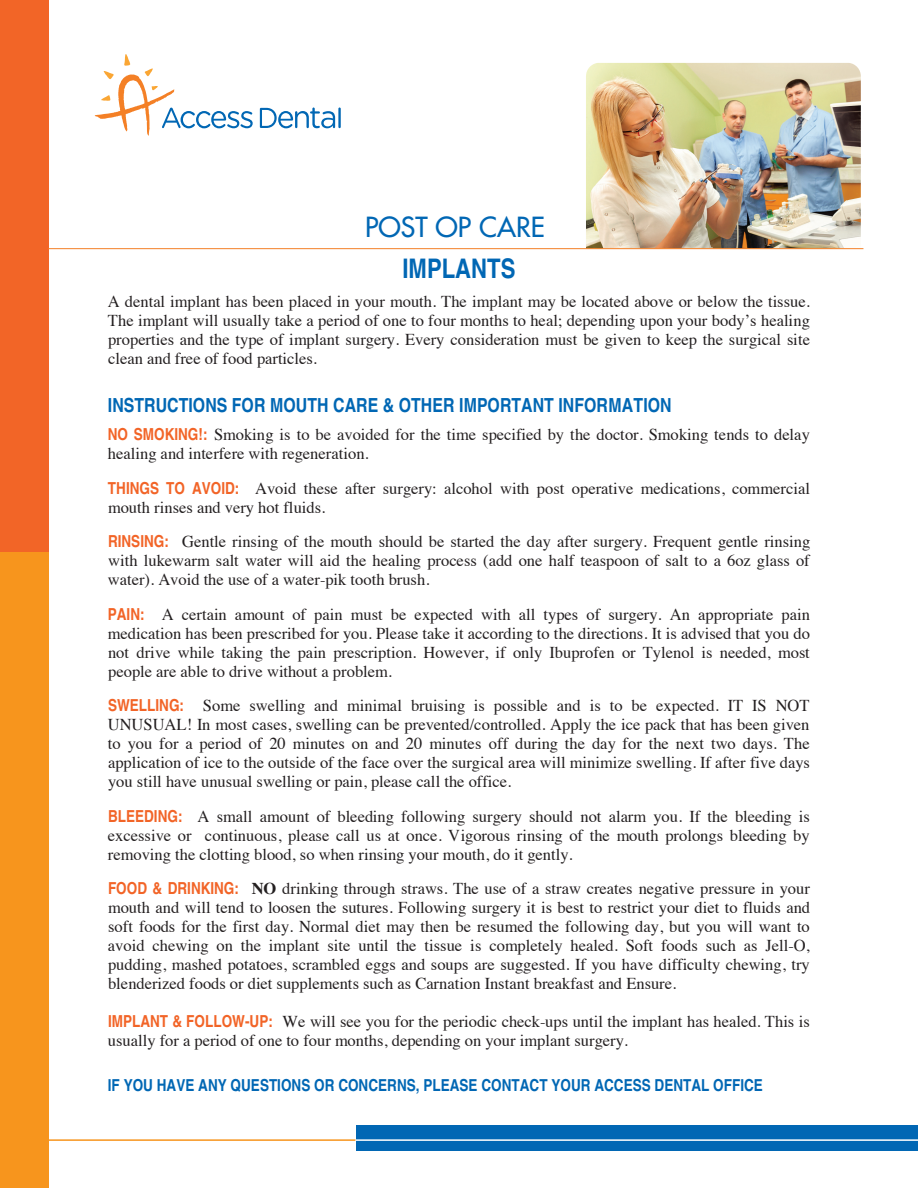
<style>
.page{position:relative;width:918px;height:1188px;background:#fff}
.page>*{position:absolute;margin:0;border:0;box-sizing:border-box;transform-origin:0 0}
.t1{font:27px "Futura";color:#0167b4}
.t2{font:700 condensed 27px "Helvetica";color:#0167b4}
.t3{font:700 condensed 19.5px "Helvetica";color:#0167b4}
.t4{font:16.5px/19px "Times";color:#231f20;text-align:justify}
.t5{font:700 condensed 16.5px "Helvetica";color:#0167b4}
.s1{font-family:"Helvetica";font-weight:700;font-stretch:condensed;color:#f26427}
.s2{font-weight:700}
</style>
<div class="page">
<img style="left:586px;top:63px;width:275px;height:185px">
<div style="left:0;top:0;width:48px;height:619px;background:#f26527"></div>
<div style="left:0;top:552px;width:48px;height:636px;background:#f7951d"></div>
<hr style="left:46px;top:1139px;width:343px;height:2px;background:#f7951d">
<div style="left:356px;top:1126px;width:562px;height:25px;background:#0167b4"></div>
<hr style="left:355px;top:1139px;width:563px;height:2px;background:#fff">
<svg style="left:260px;top:108px;width:75px;height:20px"></svg>
<hr style="left:338px;top:108px;width:3px;height:20px;background:#0167b4">
<svg style="left:95px;top:54px;width:158px;height:82px"></svg>
<hr style="left:48px;top:248px;width:815px;height:1px;background:#f48026">
<h1 class="t1" style="left:365px;top:210px;width:181px">POST OP CARE</h1>
<h1 class="t2" style="left:403px;top:252px;width:114px">IMPLANTS</h1>
<p class="t4" style="left:108px;top:290px;width:704px">A dental implant has been placed in your mouth. The implant may be located above or below the tissue.<br>The implant will usually take a period of one to four months to heal; depending upon your body’s healing properties and the type of implant surgery. Every consideration must be given to keep the surgical site clean and free of food particles.</p>
<p class="t3" style="left:108px;top:393px;width:565px">INSTRUCTIONS FOR MOUTH CARE &amp; OTHER IMPORTANT INFORMATION</p>
<p class="t4" style="left:108px;top:424px;width:704px"><span class="s1">NO SMOKING!:</span> Smoking is to be avoided for the time specified by the doctor. Smoking tends to delay healing and interfere with regeneration.</p>
<p class="t4" style="left:108px;top:477px;width:704px"><span class="s1">THINGS TO AVOID:</span> Avoid these after surgery: alcohol with post operative medications, commercial mouth rinses and very hot fluids.</p>
<p class="t4" style="left:108px;top:531px;width:704px"><span class="s1">RINSING:</span> Gentle rinsing of the mouth should be started the day after surgery. Frequent gentle rinsing with lukewarm salt water will aid the healing process (add one half teaspoon of salt to a 6oz glass of water). Avoid the use of a water-pik tooth brush.</p>
<p class="t4" style="left:108px;top:603px;width:704px"><span class="s1">PAIN:</span> A certain amount of pain must be expected with all types of surgery. An appropriate pain medication has been prescribed for you. Please take it according to the directions. It is advised that you do not drive while taking the pain prescription. However, if only Ibuprofen or Tylenol is needed, most people are able to drive without a problem.</p>
<p class="t4" style="left:108px;top:695px;width:704px"><span class="s1">SWELLING:</span> Some swelling and minimal bruising is possible and is to be expected. IT IS NOT UNUSUAL! In most cases, swelling can be prevented/controlled. Apply the ice pack that has been given to you for a period of 20 minutes on and 20 minutes off during the day for the next two days. The application of ice to the outside of the face over the surgical area will minimize swelling. If after five days you still have unusual swelling or pain, please call the office.</p>
<p class="t4" style="left:108px;top:805px;width:703px"><span class="s1">BLEEDING:</span> A small amount of bleeding following surgery should not alarm you. If the bleeding is excessive or continuous, please call us at once. Vigorous rinsing of the mouth prolongs bleeding by removing the clotting blood, so when rinsing your mouth, do it gently.</p>
<p class="t4" style="left:108px;top:878px;width:704px"><span class="s1">FOOD &amp; DRINKING:</span> <span class="s2">NO</span> drinking through straws. The use of a straw creates negative pressure in your mouth and will tend to loosen the sutures. Following surgery it is best to restrict your diet to fluids and soft foods for the first day. Normal diet may then be resumed the following day, but you will want to avoid chewing on the implant site until the tissue is completely healed. Soft foods such as Jell-O, pudding, mashed potatoes, scrambled eggs and soups are suggested. If you have difficulty chewing, try blenderized foods or diet supplements such as Carnation Instant breakfast and Ensure.</p>
<p class="t4" style="left:108px;top:1011px;width:703px"><span class="s1">IMPLANT &amp; FOLLOW-UP:</span> We will see you for the periodic check-ups until the implant has healed. This is usually for a period of one to four months, depending on your implant surgery.</p>
<p class="t5" style="left:108px;top:1076px;width:657px">IF YOU HAVE ANY QUESTIONS OR CONCERNS, PLEASE CONTACT YOUR ACCESS DENTAL OFFICE</p>
</div>
